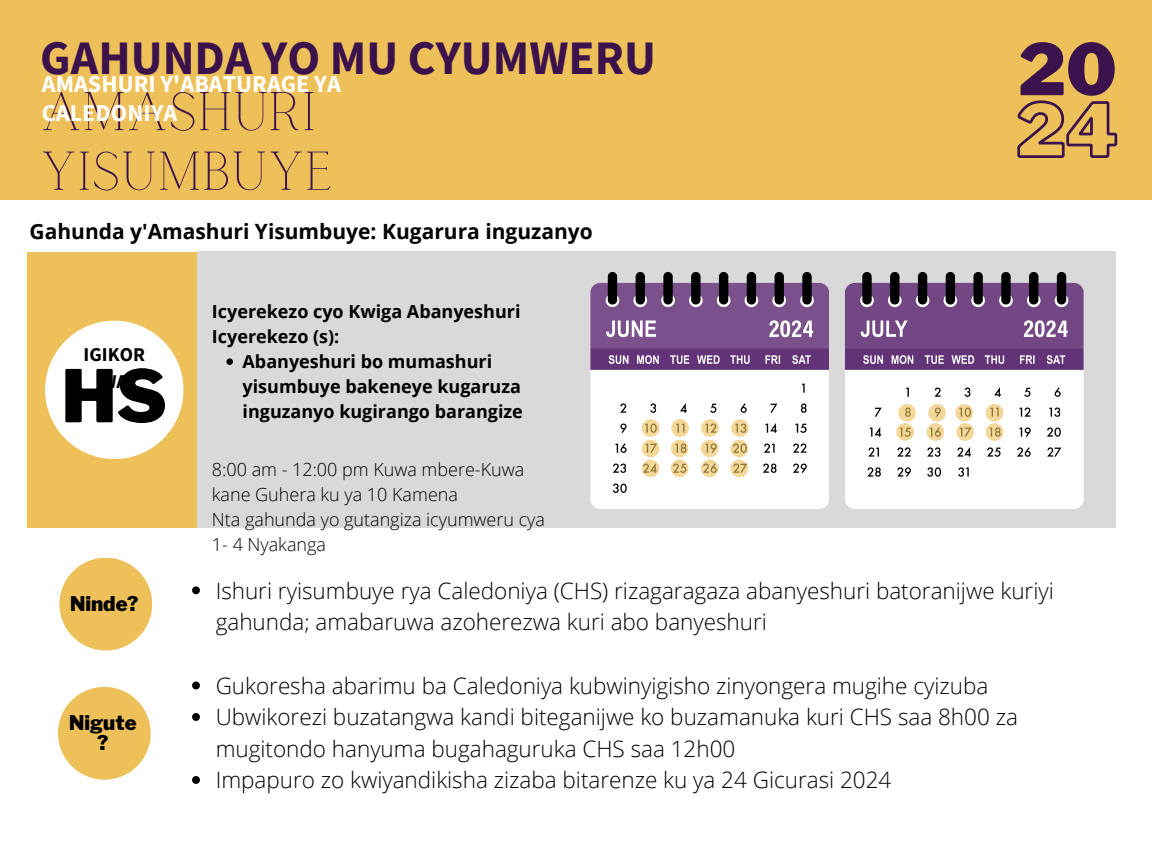
<style>
.page{position:relative;width:1152px;height:864px;background:#edc05a}
.page>*{position:absolute;margin:0;border:0;box-sizing:border-box;transform-origin:0 0}
.t1{font:900 72px "Libre Franklin";color:#000}
.t2{font:900 70.5px "Libre Franklin";color:#3b124c}
.t3{font:54px/59.7px "Calgary";color:#3b124c}
.t4{font:700 48px "Source Sans Pro";color:#3b124c}
.t5{font:700 24.15px/29.2px "Source Sans Pro";color:#fff}
.t6{font:300 22.5px/31.5px "Open Sans";color:#000}
.t7{font:700 21px "Open Sans";color:#000}
.t8{font:900 20.1px/19.6px "Libre Franklin";color:#000;text-align:center}
.t9{font:700 19.5px/27px "Source Sans Pro";color:#000;text-align:center}
.t10{font:700 18px/25px "Open Sans";color:#000}
.t11{font:300 18px/25px "Open Sans";color:#000}
</style>
<div class="page">
<div style="left:0;top:200px;width:1152px;height:664px;background:#fff"></div>
<div style="left:197px;top:252px;width:918px;height:276px;background:#d9d9d9"></div>
<div style="left:27px;top:252px;width:170px;height:276px;background:#edc05a"></div>
<svg style="left:45px;top:321px;width:138px;height:138px"></svg>
<svg style="left:58px;top:687px;width:93px;height:93px"></svg>
<svg style="left:59px;top:558px;width:93px;height:93px"></svg>
<div style="left:590px;top:283px;width:239px;height:226px;background:#fff;border-radius:10px"></div>
<div style="left:608px;top:272px;width:9px;height:33px;background:#000;border-radius:5px"></div>
<div style="left:636px;top:272px;width:9px;height:33px;background:#000;border-radius:5px"></div>
<div style="left:663px;top:272px;width:10px;height:33px;background:#000;border-radius:5px"></div>
<div style="left:691px;top:272px;width:10px;height:33px;background:#000;border-radius:5px"></div>
<div style="left:719px;top:272px;width:9px;height:33px;background:#000;border-radius:5px"></div>
<div style="left:747px;top:272px;width:9px;height:33px;background:#000;border-radius:5px"></div>
<div style="left:775px;top:272px;width:9px;height:33px;background:#000;border-radius:5px"></div>
<div style="left:802px;top:272px;width:10px;height:33px;background:#000;border-radius:5px"></div>
<svg style="left:590px;top:283px;width:239px;height:87px;background:#775486"></svg>
<svg style="left:802px;top:384px;width:3px;height:9px"></svg>
<svg style="left:620px;top:403px;width:6px;height:10px"></svg>
<svg style="left:650px;top:403px;width:6px;height:10px"></svg>
<svg style="left:680px;top:403px;width:7px;height:10px"></svg>
<svg style="left:710px;top:404px;width:6px;height:9px"></svg>
<svg style="left:741px;top:403px;width:6px;height:10px"></svg>
<svg style="left:771px;top:404px;width:6px;height:9px"></svg>
<svg style="left:801px;top:403px;width:6px;height:10px"></svg>
<svg style="left:620px;top:424px;width:7px;height:9px"></svg>
<svg style="left:765px;top:423px;width:12px;height:10px"></svg>
<svg style="left:795px;top:424px;width:11px;height:9px"></svg>
<svg style="left:615px;top:443px;width:12px;height:10px"></svg>
<svg style="left:764px;top:444px;width:11px;height:9px"></svg>
<svg style="left:793px;top:444px;width:13px;height:9px"></svg>
<svg style="left:613px;top:464px;width:13px;height:9px"></svg>
<svg style="left:763px;top:464px;width:14px;height:9px"></svg>
<svg style="left:793px;top:464px;width:14px;height:9px"></svg>
<svg style="left:613px;top:484px;width:14px;height:9px"></svg>
<svg style="left:1017px;top:100px;width:101px;height:58px"></svg>
<svg style="left:226px;top:358px;width:7px;height:7px"></svg>
<svg style="left:192px;top:682px;width:8px;height:7px"></svg>
<svg style="left:192px;top:713px;width:8px;height:8px"></svg>
<svg style="left:192px;top:776px;width:8px;height:8px"></svg>
<svg style="left:192px;top:586px;width:8px;height:8px"></svg>
<div style="left:845px;top:283px;width:238px;height:226px;background:#fff;border-radius:10px"></div>
<div style="left:862px;top:272px;width:10px;height:33px;background:#000;border-radius:5px"></div>
<div style="left:890px;top:272px;width:9px;height:33px;background:#000;border-radius:5px"></div>
<div style="left:918px;top:272px;width:9px;height:33px;background:#000;border-radius:5px"></div>
<div style="left:946px;top:272px;width:9px;height:33px;background:#000;border-radius:5px"></div>
<div style="left:973px;top:272px;width:10px;height:33px;background:#000;border-radius:5px"></div>
<div style="left:1001px;top:272px;width:10px;height:33px;background:#000;border-radius:5px"></div>
<div style="left:1029px;top:272px;width:9px;height:33px;background:#000;border-radius:5px"></div>
<div style="left:1057px;top:272px;width:9px;height:33px;background:#000;border-radius:5px"></div>
<svg style="left:845px;top:283px;width:238px;height:87px;background:#724c81"></svg>
<svg style="left:906px;top:388px;width:3px;height:9px"></svg>
<svg style="left:934px;top:388px;width:7px;height:9px"></svg>
<svg style="left:965px;top:388px;width:5px;height:9px"></svg>
<svg style="left:994px;top:387px;width:7px;height:10px"></svg>
<svg style="left:1024px;top:388px;width:6px;height:9px"></svg>
<svg style="left:1055px;top:387px;width:6px;height:10px"></svg>
<svg style="left:875px;top:408px;width:7px;height:9px"></svg>
<svg style="left:1019px;top:408px;width:11px;height:9px"></svg>
<svg style="left:1049px;top:407px;width:11px;height:10px"></svg>
<svg style="left:870px;top:427px;width:11px;height:10px"></svg>
<svg style="left:1019px;top:427px;width:12px;height:10px"></svg>
<svg style="left:1047px;top:427px;width:14px;height:10px"></svg>
<svg style="left:868px;top:447px;width:11px;height:10px"></svg>
<svg style="left:897px;top:447px;width:14px;height:10px"></svg>
<svg style="left:927px;top:447px;width:13px;height:10px"></svg>
<svg style="left:957px;top:447px;width:14px;height:10px"></svg>
<svg style="left:987px;top:447px;width:14px;height:10px"></svg>
<svg style="left:1017px;top:447px;width:14px;height:10px"></svg>
<svg style="left:1047px;top:447px;width:14px;height:10px"></svg>
<svg style="left:867px;top:467px;width:14px;height:10px"></svg>
<svg style="left:897px;top:467px;width:14px;height:10px"></svg>
<svg style="left:927px;top:467px;width:14px;height:10px"></svg>
<svg style="left:958px;top:467px;width:11px;height:10px"></svg>
<svg style="left:642px;top:419px;width:17px;height:18px"></svg>
<svg style="left:671px;top:419px;width:18px;height:18px"></svg>
<svg style="left:701px;top:419px;width:18px;height:18px"></svg>
<svg style="left:731px;top:419px;width:18px;height:18px"></svg>
<svg style="left:642px;top:440px;width:17px;height:17px"></svg>
<svg style="left:671px;top:440px;width:18px;height:17px"></svg>
<svg style="left:701px;top:440px;width:18px;height:17px"></svg>
<svg style="left:730px;top:440px;width:18px;height:17px"></svg>
<svg style="left:642px;top:460px;width:17px;height:17px"></svg>
<svg style="left:671px;top:460px;width:18px;height:17px"></svg>
<svg style="left:701px;top:460px;width:18px;height:17px"></svg>
<svg style="left:730px;top:460px;width:18px;height:17px"></svg>
<svg style="left:898px;top:404px;width:18px;height:18px"></svg>
<svg style="left:928px;top:404px;width:18px;height:18px"></svg>
<svg style="left:955px;top:404px;width:18px;height:18px"></svg>
<svg style="left:986px;top:404px;width:17px;height:18px"></svg>
<svg style="left:896px;top:423px;width:18px;height:18px"></svg>
<svg style="left:926px;top:423px;width:18px;height:18px"></svg>
<svg style="left:957px;top:423px;width:17px;height:18px"></svg>
<svg style="left:986px;top:423px;width:17px;height:18px"></svg>
<h4 class="t4" style="left:40px;top:27px;width:617px">GAHUNDA YO MU CYUMWERU</h4>
<h2 class="t3" style="left:40px;top:84px;width:294px">AMASHURI<br>YISUMBUYE</h2>
<p class="t5" style="left:42px;top:68px;width:300px">AMASHURI Y'ABATURAGE YA<br>CALEDONIYA</p>
<p class="t7" style="left:30px;top:216px;width:565px">Gahunda y'Amashuri Yisumbuye: Kugarura inguzanyo</p>
<p class="t9" style="left:84px;top:340px;width:63px">IGIKOR<br>WA</p>
<h3 class="t1" style="left:62px;top:353px;width:107px">HS</h3>
<h1 class="t10" style="left:212px;top:298px;width:310px">Icyerekezo cyo Kwiga Abanyeshuri<br>Icyerekezo (s):</h1>
<p class="t10" style="left:243px;top:348px;width:282px">Abanyeshuri bo mumashuri yisumbuye bakeneye kugaruza inguzanyo kugirango barangize</p>
<p class="t11" style="left:212px;top:456px;width:314px">8:00 am - 12:00 pm Kuwa mbere-Kuwa kane Guhera ku ya 10 Kamena</p>
<p class="t11" style="left:212px;top:506px;width:335px">Nta gahunda yo gutangiza icyumweru cya<br>1- 4 Nyakanga</p>
<h6 class="t2" style="left:1018px;top:27px;width:100px">20</h6>
<p class="t8" style="left:70px;top:594px;width:70px">Ninde?</p>
<p class="t8" style="left:69px;top:713px;width:69px">Nigute ?</p>
<p class="t6" style="left:216px;top:574px;width:840px">Ishuri ryisumbuye rya Caledoniya (CHS) rizagaragaza abanyeshuri batoranijwe kuriyi gahunda; amabaruwa azoherezwa kuri abo banyeshuri</p>
<p class="t6" style="left:216px;top:669px;width:774px">Gukoresha abarimu ba Caledoniya kubwinyigisho zinyongera mugihe cyizuba</p>
<p class="t6" style="left:216px;top:701px;width:804px">Ubwikorezi buzatangwa kandi biteganijwe ko buzamanuka kuri CHS saa 8h00 za mugitondo hanyuma bugahaguruka CHS saa 12h00</p>
<p class="t6" style="left:216px;top:764px;width:677px">Impapuro zo kwiyandikisha zizaba bitarenze ku ya 24 Gicurasi 2024</p>
</div>
